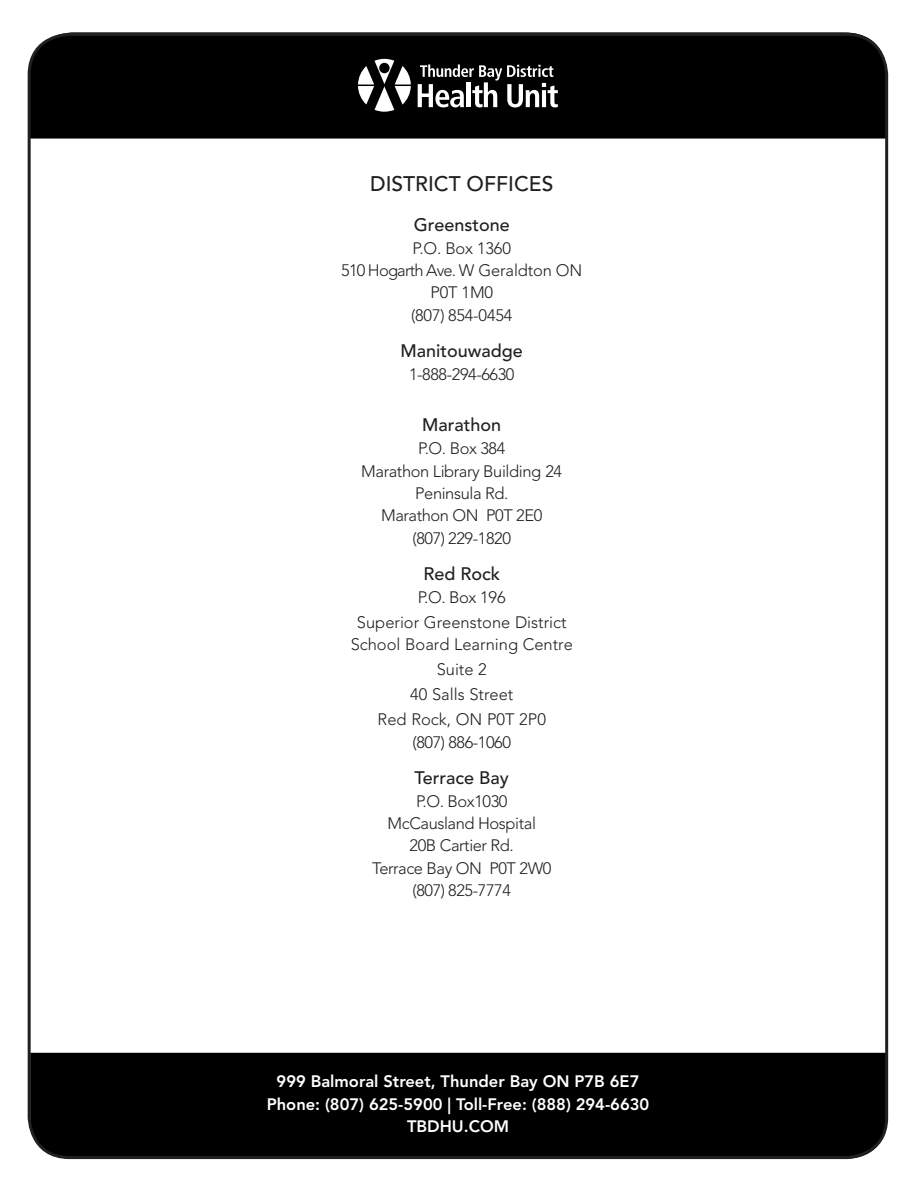
<style>
.page{position:relative;width:918px;height:1188px;background:#fff}
.page>*{position:absolute;margin:0;border:0;box-sizing:border-box;transform-origin:0 0}
.t1{font:500 21px "Avenir LT Std";color:#231f20}
.t2{font:500 18px "Avenir LT Std";color:#231f20}
.t3{font:300 16.5px/22.4px "Avenir LT Std";letter-spacing:-.025em;color:#231f20;text-align:center}
.t4{font:300 16.5px/25px "Avenir LT Std";color:#231f20;text-align:center}
.t5{font:800 16.5px "Avenir LT Std";color:#fff}
</style>
<div class="page">
<div style="left:30px;top:32px;width:857px;height:107px;background:#000"></div>
<div style="left:30px;top:1053px;width:858px;height:106px;background:#000"></div>
<svg style="left:358px;top:59px;width:53px;height:53px"></svg>
<svg style="left:418px;top:64px;width:140px;height:43px"></svg>
<p class="t1" style="left:370px;top:171px;width:185px">district offices</p>
<p class="t2" style="left:414px;top:214px;width:98px">Greenstone</p>
<p class="t3" style="left:341px;top:237px;width:243px">P.O. Box 1360<br>510 Hogarth Ave. W Geraldton ON<br>P0T 1M0<br>(807) 854-0454</p>
<p class="t2" style="left:401px;top:340px;width:124px">Manitouwadge</p>
<p class="t3" style="left:409px;top:363px;width:107px">1-888-294-6630</p>
<p class="t2" style="left:422px;top:415px;width:81px">Marathon</p>
<p class="t3" style="left:361px;top:437px;width:202px">P.O. Box 384<br>Marathon Library Building 24<br>Peninsula Rd.<br>Marathon ON P0T 2E0<br>(807) 229-1820</p>
<p class="t2" style="left:423px;top:563px;width:78px">Red Rock</p>
<p class="t4" style="left:357px;top:584px;width:211px">P.O. Box 196<br>Superior Greenstone District</p>
<p class="t4" style="left:351px;top:632px;width:224px">School Board Learning Centre<br>Suite 2<br>40 Salls Street<br>Red Rock, ON P0T 2P0</p>
<p class="t3" style="left:413px;top:731px;width:100px">(807) 886-1060</p>
<p class="t2" style="left:415px;top:767px;width:96px">terrace bay</p>
<p class="t3" style="left:372px;top:790px;width:181px">P.O. Box1030<br>McCausland Hospital<br>20B Cartier Rd.<br>Terrace Bay ON P0T 2W0 (807) 825-7774</p>
<p class="t5" style="left:277px;top:1072px;width:364px">999 Balmoral Street, Thunder Bay ON P7B 6E7</p>
<p class="t5" style="left:267px;top:1094px;width:384px">Phone: (807) 625-5900 | Toll-Free: (888) 294-6630</p>
<p class="t5" style="left:407px;top:1117px;width:12px">TBD</p>
<p class="t5" style="left:440px;top:1117px;width:71px">HU.com</p>
</div>
